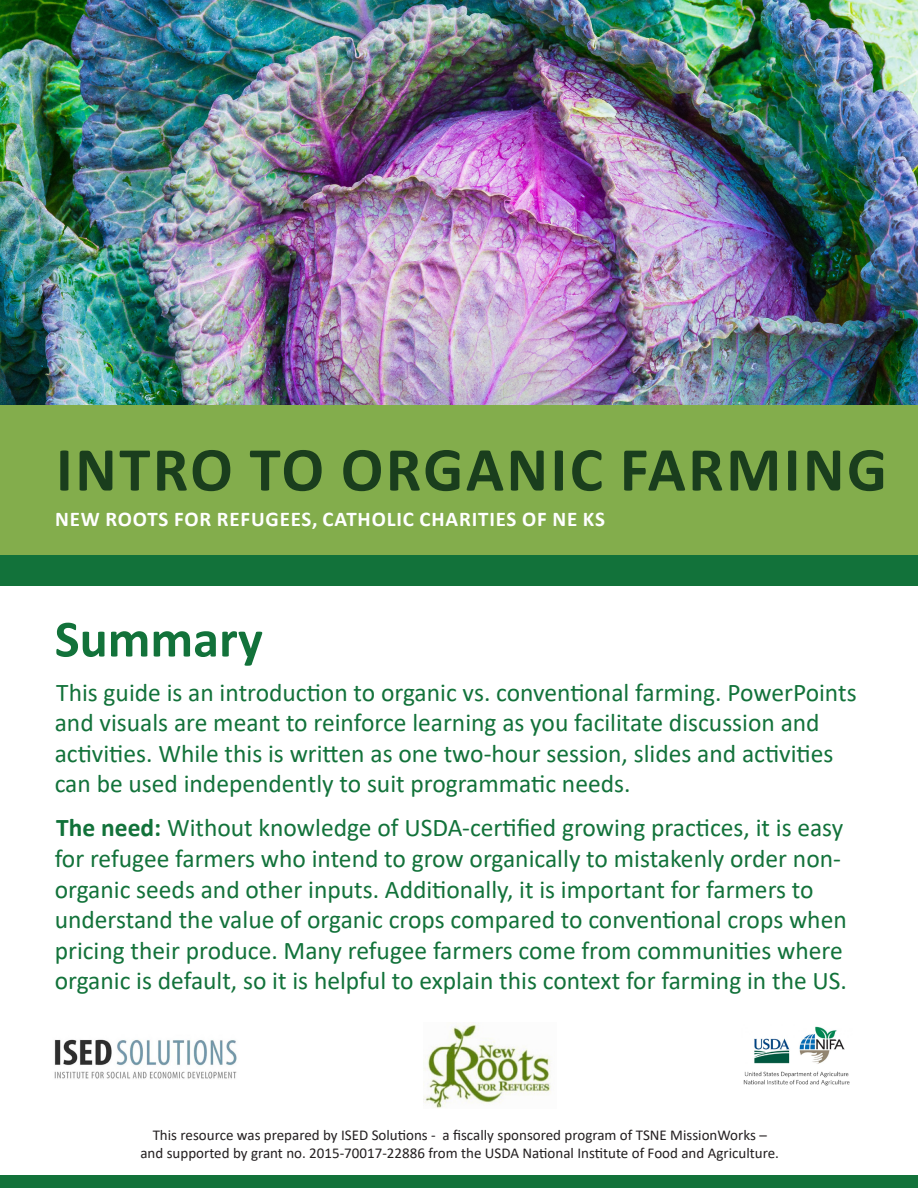
<style>
.page{position:relative;width:918px;height:1188px;background:#fff}
.page>*{position:absolute;margin:0;border:0;box-sizing:border-box;transform-origin:0 0}
.Activity_head{font:700 63px "Calibri";letter-spacing:.04em;color:#1a3e1d}
.summary_head{font:700 52.5px "Calibri";color:#12723a}
.Summary_text{font:25.5px/30.6px "Calibri";color:#12723a}
.Activity_subhead{font:700 21px "Calibri";letter-spacing:.04em;color:#fff}
.t1{font:15px "Calibri";color:#231f20}
.s1{font-weight:700}
</style>
<div class="page">
<img style="left:54px;top:1039px;width:183px;height:40px">
<div style="left:0;top:1175px;width:918px;height:13px;background:#12723a"></div>
<div style="left:0;top:555px;width:918px;height:31px;background:#12723a"></div>
<div style="left:0;top:404px;width:917px;height:151px;background:#83ad4c"></div>
<img style="left:0;top:0;width:917px;height:404px">
<img style="left:423px;top:1022px;width:128px;height:86px">
<img style="left:743px;top:1026px;width:107px;height:60px">
<p class="Activity_head" style="left:56px;top:425px;width:833px">INTRO TO ORGANIC FARMING</p>
<p class="Activity_subhead" style="left:55px;top:505px;width:551px">NEW ROOTS FOR REFUGEES, CATHOLIC CHARITIES OF NE KS</p>
<p class="summary_head" style="left:55px;top:602px;width:210px">Summary</p>
<p class="Summary_text" style="left:55px;top:676px;width:803px">This guide is an introduction to organic vs. conventional farming. PowerPoints and visuals are meant to reinforce learning as you facilitate discussion and activities. While this is written as one two-hour session, slides and activities can be used independently to suit programmatic needs.</p>
<p class="Summary_text" style="left:55px;top:812px;width:794px"><span class="s1">The need:</span> Without knowledge of USDA-certified growing practices, it is easy for refugee farmers who intend to grow organically to mistakenly order non&shy;organic seeds and other inputs. Additionally, it is important for farmers to understand the value of organic crops compared to conventional crops when pricing their produce. Many refugee farmers come from communities where organic is default, so it is helpful to explain this context for farming in the US.</p>
<p class="t1" style="left:153px;top:1125px;width:616px">This resource was prepared by ISED Solutions - a fiscally sponsored program of TSNE MissionWorks –</p>
<p class="t1" style="left:140px;top:1143px;width:640px">and supported by grant no. 2015-70017-22886 from the USDA National Institute of Food and Agriculture.</p>
</div>
